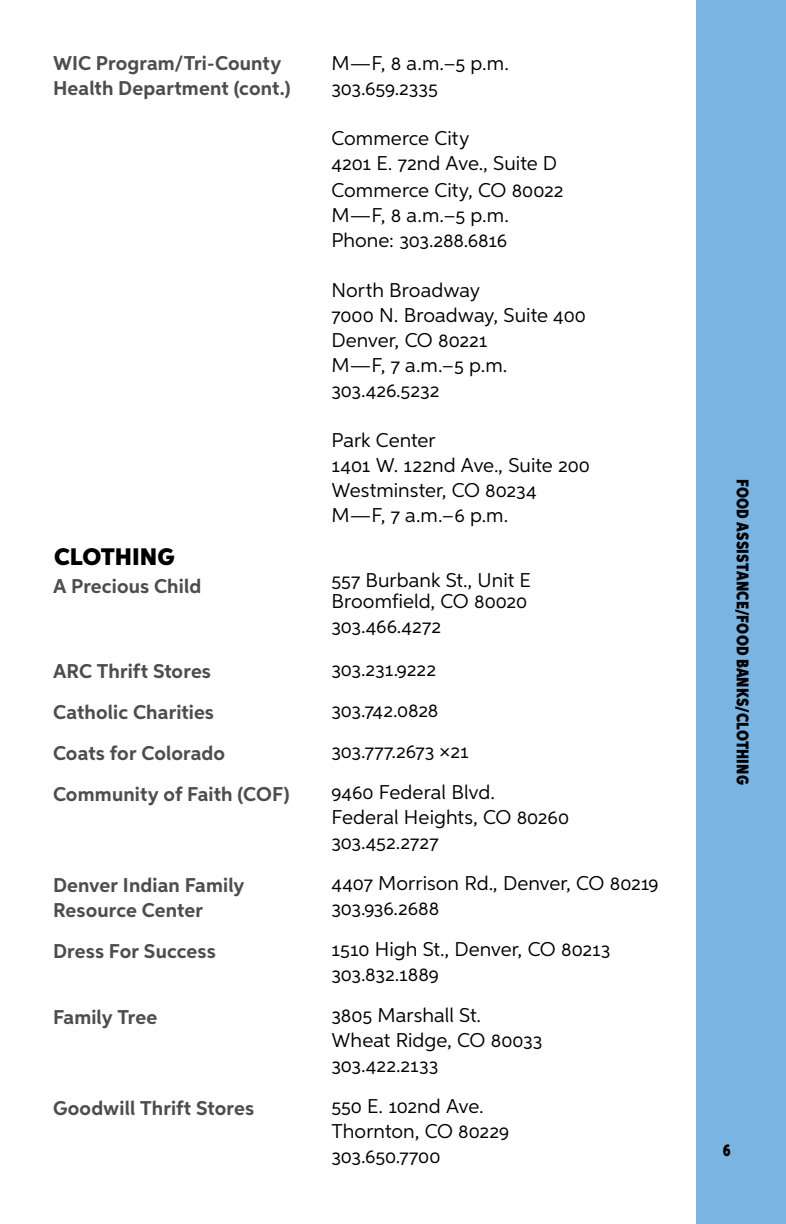
<style>
.page{position:relative;width:786px;height:1224px;background:#fff}
.page>*{position:absolute;margin:0;border:0;box-sizing:border-box;transform-origin:0 0}
.t1{font:900 24px "Aspira";color:#000}
.t2{font:20px/25px "Aspira";color:#000}
.t3{font:700 20px/41px "Aspira";letter-spacing:.005em;color:#4d4d4f}
.t4{font:900 17px "Aspira XX Nar";letter-spacing:.01em;color:#000}
</style>
<div class="page">
<div style="left:696px;top:0;width:90px;height:1224px;background:#79b4e2"></div>
<p class="t3" style="left:53px;top:50px;width:239px;line-height:25px">WIC Program/Tri-County<br>Health Department (cont.)</p>
<p class="t1" style="left:54px;top:542px;width:122px">CLOTHING</p>
<p class="t3" style="left:53px;top:565px;width:150px">A Precious Child</p>
<p class="t3" style="left:53px;top:650px;width:238px">ARC Thrift Stores<br>Catholic Charities<br>Coats for Colorado<br>Community of Faith (COF)</p>
<p class="t3" style="left:53px;top:872px;width:193px;line-height:25px">Denver Indian Family<br>Resource Center</p>
<p class="t3" style="left:53px;top:930px;width:164px">Dress For Success</p>
<p class="t3" style="left:53px;top:996px;width:106px">Family Tree</p>
<p class="t3" style="left:53px;top:1087px;width:203px">Goodwill Thrift Stores</p>
<p class="t2" style="left:331px;top:50px;width:179px">M—F, 8 a.m.–5 p.m.<br>303.659.2335</p>
<p class="t2" style="left:331px;top:125px;width:227px">Commerce City<br>4201 E. 72nd Ave., Suite D</p>
<p class="t2" style="left:331px;top:177px;width:234px">Commerce City, CO 80022<br>M—F, 8 a.m.–5 p.m.<br>Phone: 303.288.6816</p>
<p class="t2" style="left:331px;top:277px;width:256px">North Broadway<br>7000 N. Broadway, Suite 400<br>Denver, CO 80221<br>M—F, 7 a.m.–5 p.m.<br>303.426.5232</p>
<p class="t2" style="left:331px;top:427px;width:260px">Park Center<br>1401 W. 122nd Ave., Suite 200<br>Westminster, CO 80234<br>M—F, 7 a.m.–6 p.m.</p>
<p class="t2" style="left:331px;top:569px;width:201px;line-height:21px">557 Burbank St., Unit E<br>Broomfield, CO 80020</p>
<p class="t2" style="left:331px;top:604px;width:111px;line-height:43px">303.466.4272<br>303.231.9222</p>
<p class="t2" style="left:331px;top:689px;width:165px;line-height:41px">303.742.0828<br>303.777.2673 ×21<br>9460 Federal Blvd.</p>
<p class="t2" style="left:331px;top:804px;width:239px">Federal Heights, CO 80260<br>303.452.2727</p>
<p class="t2" style="left:331px;top:870px;width:329px">4407 Morrison Rd., Denver, CO 80219<br>303.936.2688</p>
<p class="t2" style="left:331px;top:936px;width:281px">1510 High St., Denver, CO 80213<br>303.832.1889</p>
<p class="t2" style="left:331px;top:1002px;width:212px">3805 Marshall St.<br>Wheat Ridge, CO 80033<br>303.422.2133</p>
<p class="t2" style="left:331px;top:1093px;width:179px">550 E. 102nd Ave.<br>Thornton, CO 80229<br>303.650.7700</p>
<p class="t4" style="left:753px;top:479px;width:307px;rotate:90deg">FOOD ASSISTANCE/FOOD BANKS/CLOTHING</p>
<p class="t4" style="left:723px;top:1140px;width:9px">6</p>
</div>
